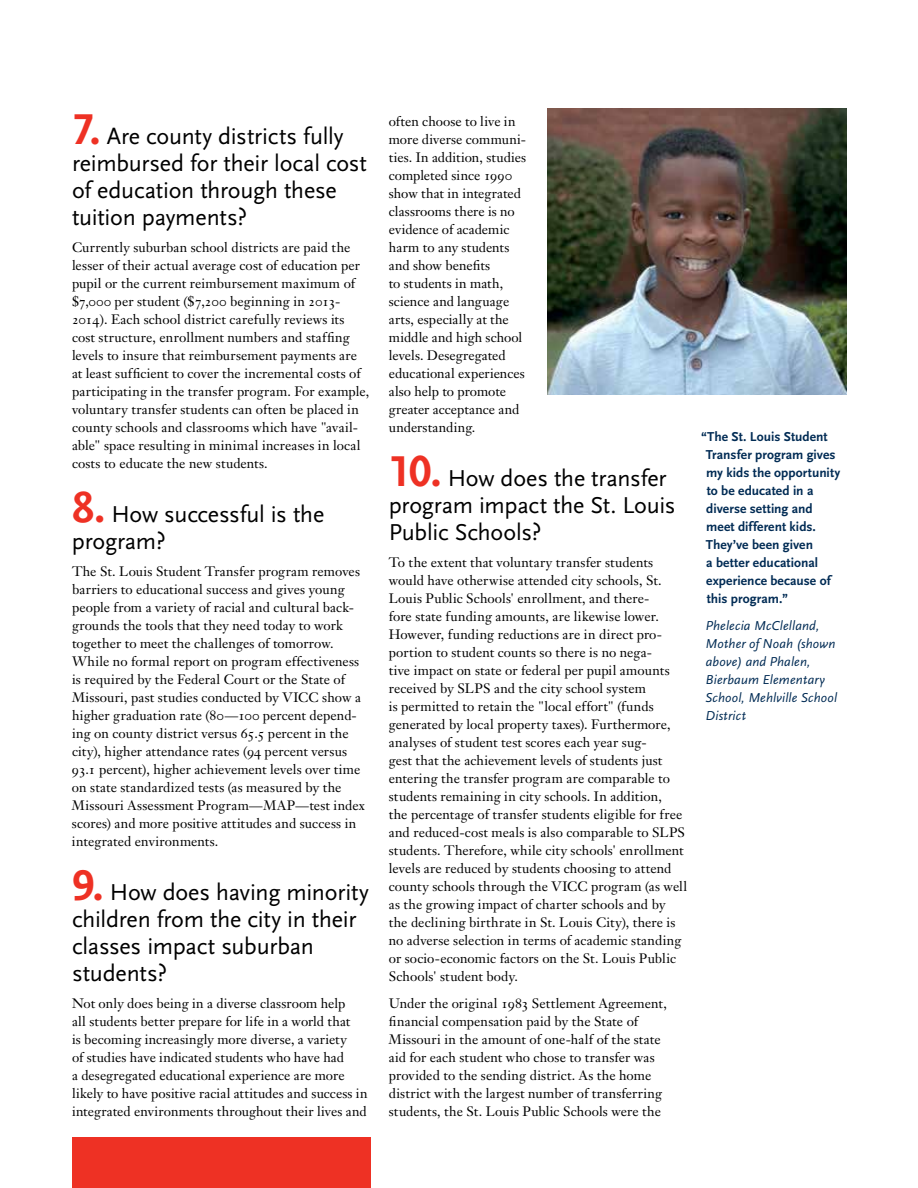
<style>
.page{position:relative;width:918px;height:1188px;background:#fff}
.page>*{position:absolute;margin:0;border:0;box-sizing:border-box;transform-origin:0 0}
.t1{font:24px/27px "Scala Sans";letter-spacing:-.01em;color:#000}
.t2{font:13.5px/18px "Janson Text";letter-spacing:.005em;color:#000}
.t3{font:700 13.5px/18px "Scala Sans";letter-spacing:.005em;color:#002b54}
.t4{font:italic 13.5px/18px "Scala Sans";letter-spacing:.01em;color:#002b54}
.s1{font-family:"Scala Sans Figures";font-weight:700;font-size:45px;color:#ee3124}
.s2{font-family:"Janson Text Roman SC"}
</style>
<div class="page">
<img style="left:547px;top:108px;width:299px;height:286px">
<div style="left:72px;top:1138px;width:299px;height:50px;background:#ee3124"></div>
<h1 class="t1" style="left:72px;top:123px;width:296px"><span class="s1">7.</span> Are county districts fully reimbursed for their local cost of education through these tuition payments?</h1>
<p class="t2" style="left:72px;top:238px;width:299px">Currently suburban school districts are paid the lesser of their actual average cost of education per pupil or the current reimbursement maximum of $<span class="s2">7</span>,<span class="s2">000</span> per student ($<span class="s2">7,200</span> beginning in <span class="s2">2013- 2014</span>). Each school district carefully reviews its cost structure, enrollment numbers and staffing levels to insure that reimbursement payments are at least sufficient to cover the incremental costs of participating in the transfer program. For example, voluntary transfer students can often be placed in county schools and classrooms which have "avail&shy;able" space resulting in minimal increases in local costs to educate the new students.</p>
<h1 class="t1" style="left:72px;top:501px;width:254px"><span class="s1">8.</span> How successful is the program?</h1>
<p class="t2" style="left:72px;top:562px;width:294px">The St. Louis Student Transfer program removes barriers to educational success and gives young people from a variety of racial and cultural back&shy;grounds the tools that they need today to work together to meet the challenges of tomorrow.<br>While no formal report on program effectiveness is required by the Federal Court or the State of Missouri, past studies conducted by VICC show a higher graduation rate (<span class="s2">80</span>—<span class="s2">100</span> percent depend&shy;ing on county district versus <span class="s2">65.5</span> percent in the city), higher attendance rates (<span class="s2">94</span> percent versus <span class="s2">93.1</span> percent), higher achievement levels over time on state standardized tests (as measured by the Missouri Assessment Program—MAP—test index scores) and more positive attitudes and success in integrated environments.</p>
<h1 class="t1" style="left:72px;top:879px;width:298px"><span class="s1">9.</span> How does having minority children from the city in their classes impact suburban students?</h1>
<p class="t2" style="left:72px;top:994px;width:297px">Not only does being in a diverse classroom help<br>all students better prepare for life in a world that<br>is becoming increasingly more diverse, a variety<br>of studies have indicated students who have had<br>a desegregated educational experience are more likely to have positive racial attitudes and success in integrated environments throughout their lives and</p>
<p class="t2" style="left:389px;top:112px;width:139px">often choose to live in more diverse communi&shy;ties. In addition, studies completed since <span class="s2">1990 </span>show that in integrated classrooms there is no evidence of academic harm to any students and show benefits<br>to students in math, science and language arts, especially at the middle and high school levels. Desegregated educational experiences also help to promote greater acceptance and understanding.</p>
<h1 class="t1" style="left:389px;top:465px;width:288px"><span class="s1">10.</span> How does the transfer program impact the St. Louis<br>Public Schools?</h1>
<p class="t2" style="left:389px;top:553px;width:300px">To the extent that voluntary transfer students would have otherwise attended city schools, St.<br>Louis Public Schools' enrollment, and there-<br>fore state funding amounts, are likewise lower.<br>However, funding reductions are in direct pro&shy;portion to student counts so there is no nega-<br>tive impact on state or federal per pupil amounts received by SLPS and the city school system<br>is permitted to retain the "local effort" (funds generated by local property taxes). Furthermore, analyses of student test scores each year sug-<br>gest that the achievement levels of students just entering the transfer program are comparable to students remaining in city schools. In addition,<br>the percentage of transfer students eligible for free and reduced-cost meals is also comparable to SLPS students. Therefore, while city schools' enrollment levels are reduced by students choosing to attend county schools through the VICC program (as well as the growing impact of charter schools and by the declining birthrate in St. Louis City), there is no adverse selection in terms of academic standing or socio-economic factors on the St. Louis Public Schools' student body.</p>
<p class="t2" style="left:389px;top:994px;width:280px">Under the original <span class="s2">1983</span> Settlement Agreement, financial compensation paid by the State of Missouri in the amount of one-half of the state aid for each student who chose to transfer was provided to the sending district. As the home district with the largest number of transferring students, the St. Louis Public Schools were the</p>
<p class="t3" style="left:706px;top:428px;width:136px;text-indent:-5px">“The St. Louis Student<br>Transfer program gives my kids the opportunity to be educated in a diverse setting and meet different kids.<br>They’ve been given<br>a better educational experience because of this program.”</p>
<p class="t4" style="left:705px;top:617px;width:133px">Phelecia McClelland,<br>Mother of Noah (shown above) and Phalen,<br>Bierbaum Elementary<br>School, Mehlville School<br>District</p>
</div>
